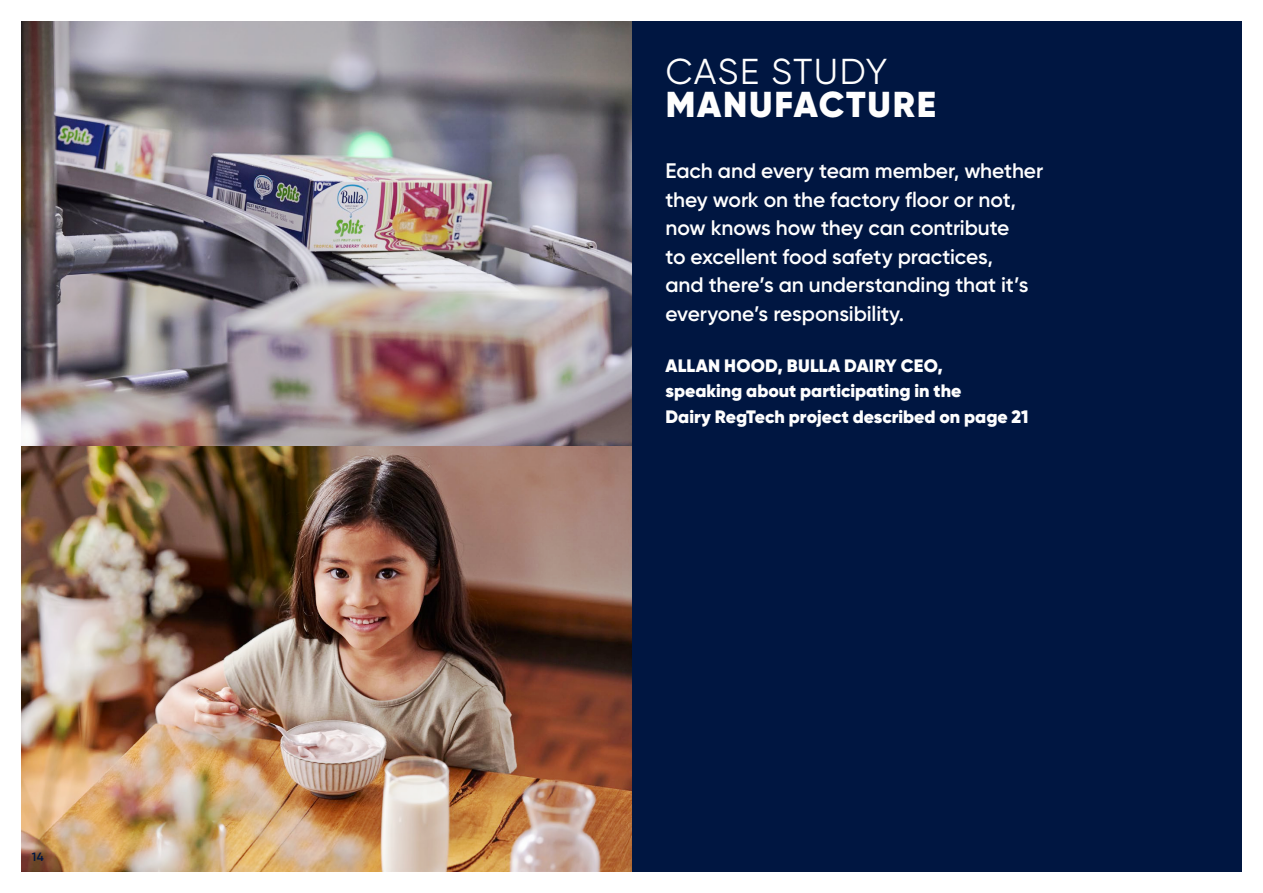
<style>
.page{position:relative;width:1263px;height:893px;background:#fff}
.page>*{position:absolute;margin:0;border:0;box-sizing:border-box;transform-origin:0 0}
.t1{font:900 36px "Gilroy";letter-spacing:.05em;color:#fff}
.t2{font:36px "Gilroy";letter-spacing:.04em;color:#fff}
.t3{font:600 21px/28.5px "Gilroy";letter-spacing:-.005em;color:#fff}
.t4{font:900 18px/25.5px "Gilroy";color:#fff}
.t5{font:600 12px "Gilroy";color:#001641}
</style>
<div class="page">
<div style="left:631px;top:21px;width:611px;height:851px;background:#001641"></div>
<img style="left:21px;top:21px;width:610px;height:851px">
<p class="t5" style="left:32px;top:849px;width:14px">14</p>
<h1 class="t2" style="left:666px;top:50px;width:223px">CASE STUDY</h1>
<h1 class="t1" style="left:666px;top:82px;width:272px">MANUFACTURE</h1>
<p class="t3" style="left:665px;top:157px;width:379px">Each and every team member, whether they work on the factory floor or not, now knows how they can contribute<br>to excellent food safety practices,<br>and there’s an understanding that it’s everyone’s responsibility.</p>
<p class="t4" style="left:665px;top:353px;width:365px">ALLAN HOOD, BULLA DAIRY CEO,<br>speaking about participating in the<br>Dairy RegTech project described on page 21</p>
</div>
